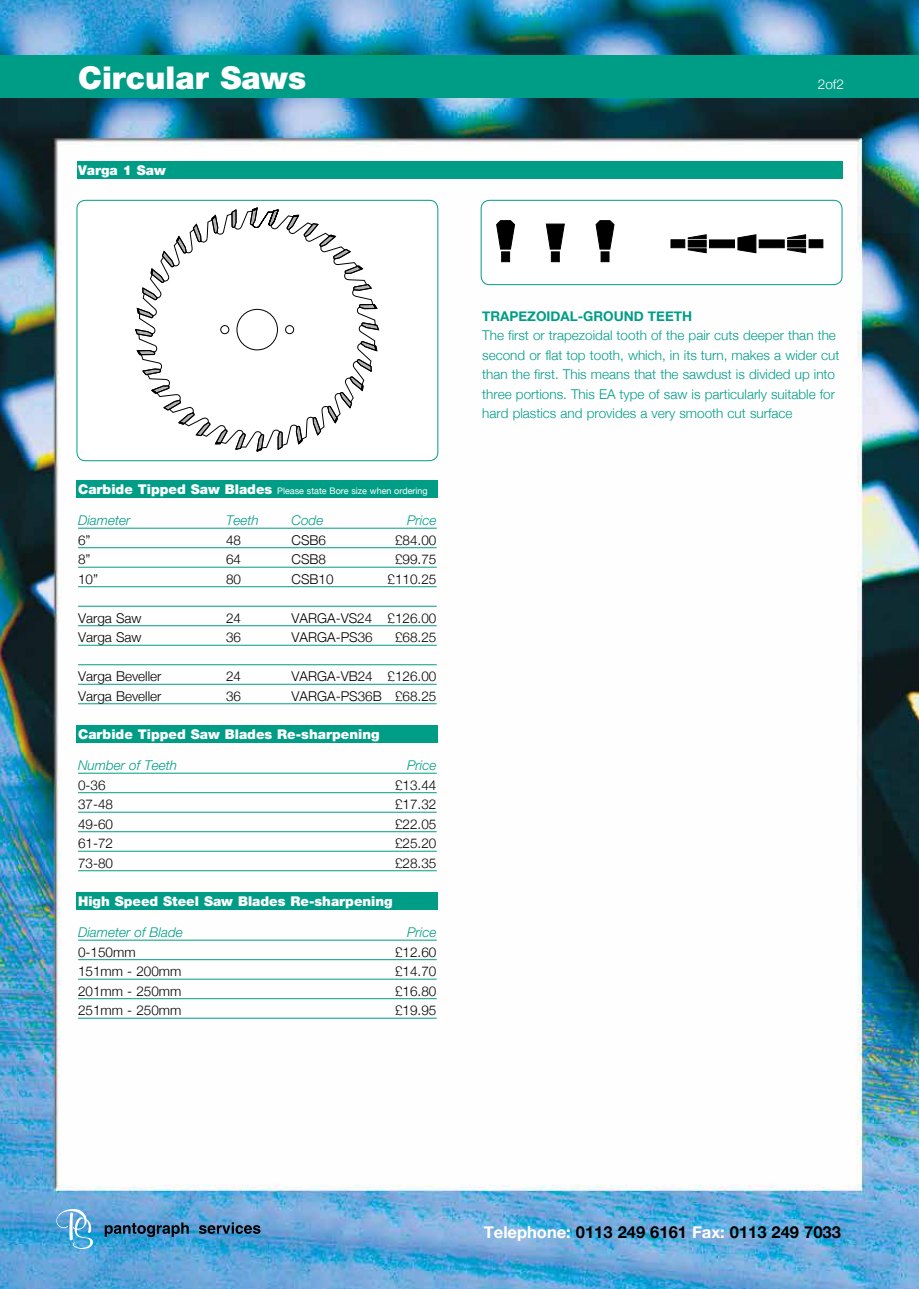
<style>
.page{position:relative;width:919px;height:1289px;background:#fff}
.page>*{position:absolute;margin:0;border:0;box-sizing:border-box;transform-origin:0 0}
.t1{font:900 31.5px "Helvetica Neue";color:#fff}
.t2{font:700 16.5px "Helvetica Neue";color:#000}
.t3{font:300 13.5px "Helvetica Neue";color:#000}
.t4{font:300 13.5px/19.5px "Helvetica Neue";color:#009d86}
.t5{font:900 13.5px "Helvetica Neue";color:#fff}
.t6{font:italic 300 13.5px "Helvetica Neue";color:#009d86}
.t7{font:700 13.5px "Helvetica Neue";color:#009d86}
.t8{font:300 13.5px "Helvetica Neue";color:#fff}
.t9{font:9px "Helvetica Neue";color:#fff}
.s1{font-weight:900;font-size:13.5px}
.s2{color:#fff}
</style>
<div class="page">
<img style="left:0;top:0;width:918px;height:1288px">
<div style="left:0;top:55px;width:918px;height:43px;background:#009d86"></div>
<svg style="left:56px;top:1208px;width:37px;height:40px"></svg>
<svg style="left:105px;top:1222px;width:84px;height:14px"></svg>
<svg style="left:199px;top:1222px;width:61px;height:11px"></svg>
<div style="left:77px;top:162px;width:765px;height:17px;background:#009d86"></div>
<div style="left:77px;top:200px;width:361px;height:260px;background:#fff;border-radius:9px"></div>
<svg style="left:135px;top:209px;width:244px;height:243px"></svg>
<div style="left:77px;top:200px;width:361px;height:261px;border:1px solid #009d86;border-radius:9px"></div>
<div style="left:481px;top:200px;width:361px;height:85px;background:#fff;border-radius:9px"></div>
<svg style="left:737px;top:234px;width:19px;height:19px"></svg>
<svg style="left:787px;top:234px;width:18px;height:19px"></svg>
<svg style="left:688px;top:234px;width:18px;height:19px"></svg>
<div style="left:808px;top:240px;width:14px;height:8px;background:#000;border:1px solid #000"></div>
<div style="left:670px;top:240px;width:14px;height:8px;background:#000;border:1px solid #000"></div>
<div style="left:709px;top:240px;width:25px;height:8px;background:#000;border:1px solid #000"></div>
<div style="left:759px;top:240px;width:25px;height:8px;background:#000;border:1px solid #000"></div>
<svg style="left:596px;top:220px;width:18px;height:42px"></svg>
<svg style="left:496px;top:220px;width:18px;height:42px"></svg>
<svg style="left:546px;top:224px;width:18px;height:38px"></svg>
<div style="left:480px;top:200px;width:362px;height:85px;border:1px solid #009d86;border-radius:9px"></div>
<hr style="left:78px;top:528px;width:358px;height:1px;background:#009d86">
<hr style="left:78px;top:547px;width:358px;height:1px;background:#009d86">
<hr style="left:78px;top:567px;width:358px;height:1px;background:#009d86">
<hr style="left:78px;top:586px;width:358px;height:1px;background:#009d86">
<hr style="left:78px;top:606px;width:358px;height:1px;background:#009d86">
<hr style="left:78px;top:625px;width:358px;height:1px;background:#009d86">
<hr style="left:78px;top:645px;width:358px;height:1px;background:#009d86">
<hr style="left:78px;top:664px;width:358px;height:1px;background:#009d86">
<hr style="left:78px;top:684px;width:358px;height:1px;background:#009d86">
<hr style="left:78px;top:703px;width:358px;height:1px;background:#009d86">
<div style="left:77px;top:480px;width:361px;height:17px;background:#009d86"></div>
<hr style="left:78px;top:773px;width:358px;height:1px;background:#009d86">
<hr style="left:78px;top:792px;width:358px;height:1px;background:#009d86">
<hr style="left:78px;top:812px;width:358px;height:1px;background:#009d86">
<hr style="left:78px;top:831px;width:358px;height:1px;background:#009d86">
<hr style="left:78px;top:851px;width:358px;height:1px;background:#009d86">
<hr style="left:78px;top:870px;width:358px;height:1px;background:#009d86">
<div style="left:77px;top:725px;width:361px;height:17px;background:#009d86"></div>
<hr style="left:78px;top:939px;width:358px;height:1px;background:#009d86">
<hr style="left:78px;top:959px;width:358px;height:1px;background:#009d86">
<hr style="left:78px;top:978px;width:358px;height:1px;background:#009d86">
<hr style="left:78px;top:998px;width:358px;height:1px;background:#009d86">
<hr style="left:78px;top:1017px;width:358px;height:1px;background:#009d86">
<div style="left:77px;top:892px;width:361px;height:17px;background:#009d86"></div>
<h1 class="t1" style="left:78px;top:59px;width:229px">Circular Saws</h1>
<p class="t5" style="left:78px;top:162px;width:89px">Varga 1 Saw</p>
<p class="t8" style="left:817px;top:73px;width:28px">2of2</p>
<p class="t9" style="left:78px;top:486px;width:351px"><span class="s1">Carbide Tipped Saw Blades</span> Please state Bore size when ordering</p>
<p class="t6" style="left:78px;top:512px;width:54px">Diameter</p>
<p class="t6" style="left:226px;top:512px;width:34px">Teeth</p>
<p class="t6" style="left:291px;top:512px;width:33px">Code</p>
<p class="t6" style="left:407px;top:512px;width:31px">Price</p>
<p class="t3" style="left:78px;top:529px;width:14px">6”</p>
<p class="t3" style="left:226px;top:529px;width:17px">48</p>
<p class="t3" style="left:291px;top:529px;width:36px">CSB6</p>
<p class="t3" style="left:395px;top:529px;width:43px">£84.00</p>
<p class="t3" style="left:78px;top:548px;width:14px">8”</p>
<p class="t3" style="left:226px;top:548px;width:17px">64</p>
<p class="t3" style="left:291px;top:548px;width:36px">CSB8</p>
<p class="t3" style="left:395px;top:548px;width:43px">£99.75</p>
<p class="t3" style="left:78px;top:568px;width:22px">10”</p>
<p class="t3" style="left:226px;top:568px;width:17px">80</p>
<p class="t3" style="left:291px;top:568px;width:44px">CSB10</p>
<p class="t3" style="left:387px;top:568px;width:50px">£110.25</p>
<p class="t3" style="left:78px;top:607px;width:65px">Varga Saw</p>
<p class="t3" style="left:226px;top:607px;width:17px">24</p>
<p class="t3" style="left:291px;top:607px;width:146px">VARGA-VS24 £126.00</p>
<p class="t3" style="left:78px;top:626px;width:65px">Varga Saw</p>
<p class="t3" style="left:226px;top:626px;width:17px">36</p>
<p class="t3" style="left:291px;top:626px;width:83px">VARGA-PS36</p>
<p class="t3" style="left:395px;top:626px;width:43px">£68.25</p>
<p class="t3" style="left:78px;top:665px;width:85px">Varga Beveller</p>
<p class="t3" style="left:226px;top:665px;width:17px">24</p>
<p class="t3" style="left:291px;top:665px;width:146px">VARGA-VB24 £126.00</p>
<p class="t3" style="left:78px;top:685px;width:85px">Varga Beveller</p>
<p class="t3" style="left:226px;top:685px;width:17px">36</p>
<p class="t3" style="left:291px;top:685px;width:146px">VARGA-PS36B £68.25</p>
<p class="t5" style="left:78px;top:726px;width:303px">Carbide Tipped Saw Blades Re-sharpening</p>
<p class="t6" style="left:78px;top:757px;width:101px">Number of Teeth</p>
<p class="t6" style="left:407px;top:757px;width:31px">Price</p>
<p class="t3" style="left:78px;top:774px;width:29px">0-36</p>
<p class="t3" style="left:395px;top:774px;width:43px">£13.44</p>
<p class="t3" style="left:78px;top:793px;width:37px">37-48</p>
<p class="t3" style="left:395px;top:793px;width:43px">£17.32</p>
<p class="t3" style="left:78px;top:813px;width:37px">49-60</p>
<p class="t3" style="left:395px;top:813px;width:43px">£22.05</p>
<p class="t3" style="left:78px;top:832px;width:37px">61-72</p>
<p class="t3" style="left:395px;top:832px;width:43px">£25.20</p>
<p class="t3" style="left:78px;top:852px;width:37px">73-80</p>
<p class="t3" style="left:395px;top:852px;width:43px">£28.35</p>
<p class="t5" style="left:78px;top:893px;width:316px">High Speed Steel Saw Blades Re-sharpening</p>
<p class="t6" style="left:78px;top:924px;width:106px">Diameter of Blade</p>
<p class="t6" style="left:407px;top:924px;width:31px">Price</p>
<p class="t3" style="left:78px;top:941px;width:59px">0-150mm</p>
<p class="t3" style="left:395px;top:941px;width:43px">£12.60</p>
<p class="t3" style="left:78px;top:960px;width:105px">151mm - 200mm</p>
<p class="t3" style="left:395px;top:960px;width:43px">£14.70</p>
<p class="t3" style="left:78px;top:979px;width:105px">201mm - 250mm</p>
<p class="t3" style="left:395px;top:979px;width:43px">£16.80</p>
<p class="t3" style="left:78px;top:999px;width:105px">251mm - 250mm</p>
<p class="t3" style="left:395px;top:999px;width:43px">£19.95</p>
<p class="t7" style="left:482px;top:308px;width:211px">TRAPEZOIDAL-GROUND TEETH</p>
<p class="t4" style="left:482px;top:325px;width:358px">The first or trapezoidal tooth of the pair cuts deeper than the second or flat top tooth, which, in its turn, makes a wider cut than the first. This means that the sawdust is divided up into three portions. This EA type of saw is particularly suitable for hard plastics and provides a very smooth cut surface</p>
<p class="t2" style="left:483px;top:1222px;width:358px"><span class="s2">Telephone:</span> 0113 249 6161 <span class="s2">Fax:</span> 0113 249 7033</p>
</div>
